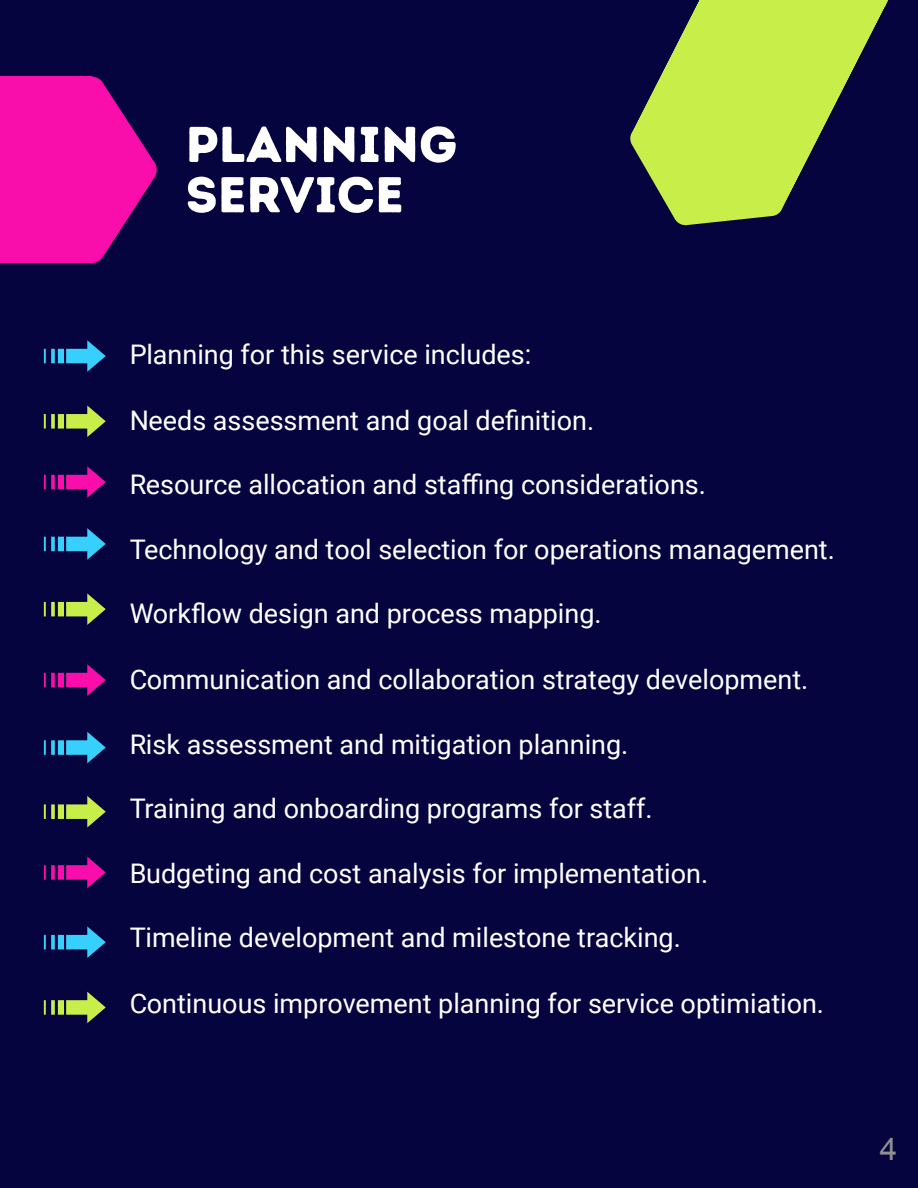
<style>
.page{position:relative;width:918px;height:1188px;background:#06043f}
.page>*{position:absolute;margin:0;border:0;box-sizing:border-box;transform-origin:0 0}
.t1{font:50.25px/50.2px "Intro Rust Base";color:#fff}
.t2{font:31.5px "Arial";color:#8f8f8f}
.t3{font:27px "Roboto";color:#fff}
</style>
<div class="page">
<div style="left:0;top:76px;width:91px;height:187px;background:#f90eab"></div>
<svg style="left:91px;top:76px;width:66px;height:187px"></svg>
<svg style="left:44px;top:528px;width:62px;height:32px"></svg>
<svg style="left:44px;top:593px;width:62px;height:32px"></svg>
<svg style="left:44px;top:664px;width:62px;height:32px"></svg>
<svg style="left:44px;top:732px;width:62px;height:31px"></svg>
<svg style="left:44px;top:796px;width:62px;height:31px"></svg>
<svg style="left:44px;top:857px;width:62px;height:31px"></svg>
<svg style="left:44px;top:926px;width:62px;height:32px"></svg>
<svg style="left:44px;top:992px;width:62px;height:31px"></svg>
<svg style="left:632px;top:0;width:253px;height:207px;fill:#c8ee49"></svg>
<svg style="left:630px;top:132px;width:153px;height:94px"></svg>
<svg style="left:734px;top:0;width:155px;height:7px"></svg>
<svg style="left:44px;top:466px;width:62px;height:32px"></svg>
<svg style="left:44px;top:406px;width:62px;height:31px"></svg>
<svg style="left:44px;top:340px;width:62px;height:32px"></svg>
<h1 class="t1" style="left:186px;top:119px;width:273px">PLANNING<br>SERVICE</h1>
<p class="t3" style="left:129px;top:342px;width:403px">Planning for this service includes:</p>
<p class="t3" style="left:129px;top:407px;width:466px">Needs assessment and goal de nition.</p>
<p class="t3" style="left:129px;top:471px;width:578px">Resource allocation and sta ng considerations.</p>
<p class="t3" style="left:129px;top:536px;width:707px">Technology and tool selection for operations management.</p>
<p class="t3" style="left:129px;top:600px;width:63px">Work</p>
<p class="t3" style="left:206px;top:600px;width:397px">ow design and process mapping.</p>
<p class="t3" style="left:129px;top:666px;width:680px">Communication and collaboration strategy development.</p>
<p class="t3" style="left:129px;top:731px;width:500px">Risk assessment and mitigation planning.</p>
<p class="t3" style="left:129px;top:795px;width:525px">Training and onboarding programs for staff.</p>
<p class="t3" style="left:129px;top:860px;width:580px">Budgeting and cost analysis for implementation.</p>
<p class="t3" style="left:129px;top:924px;width:553px">Timeline development and milestone tracking.</p>
<p class="t3" style="left:129px;top:990px;width:696px">Continuous improvement planning for service optimiation.</p>
<p class="t2" style="left:880px;top:1131px;width:19px">4</p>
</div>
